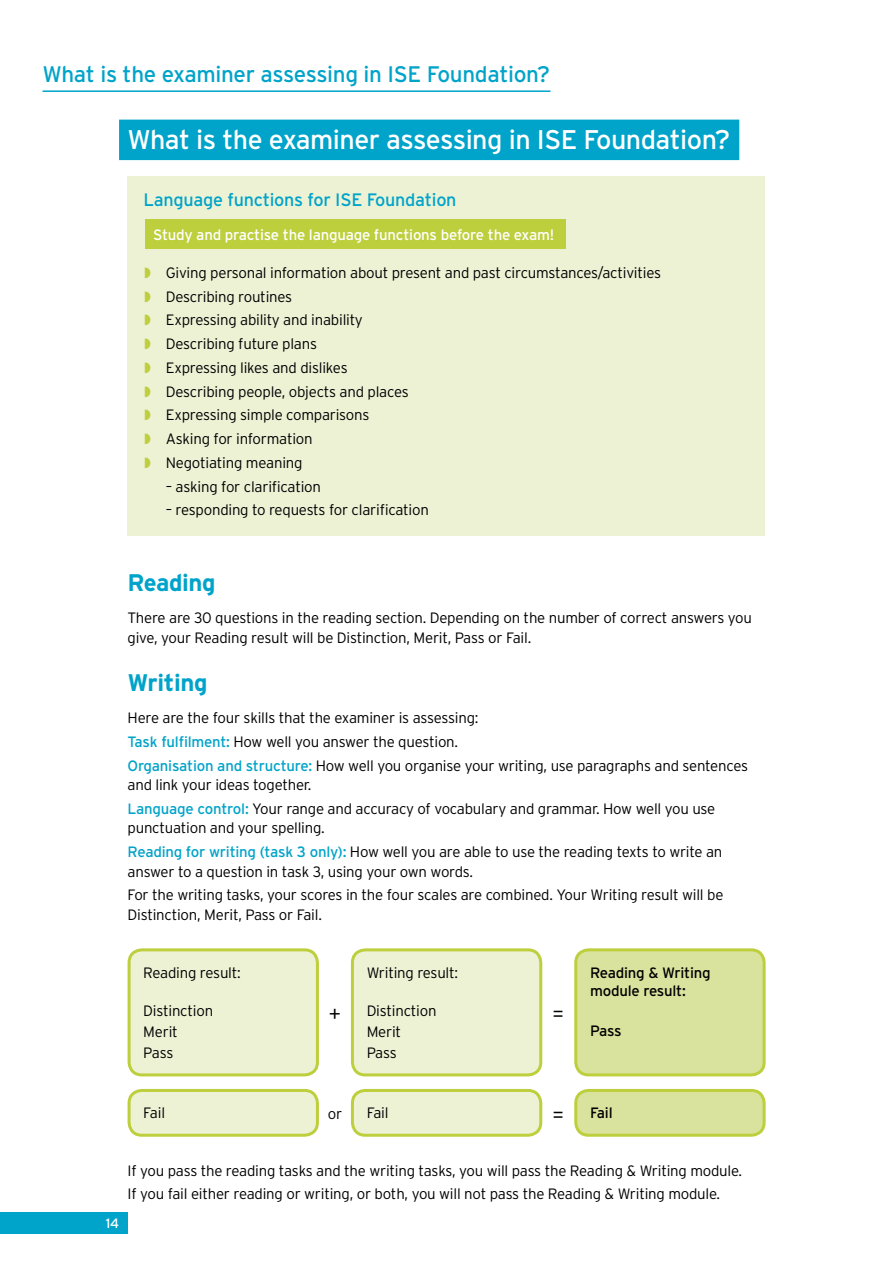
<style>
.page{position:relative;width:893px;height:1263px;background:#fff}
.page>*{position:absolute;margin:0;border:0;box-sizing:border-box;transform-origin:0 0}
.t1{font:27px "Interstate";letter-spacing:-.02em;color:#fff}
.t2{font:700 24px "Interstate";letter-spacing:-.015em;color:#00a3c9}
.t3{font:22.5px "Interstate";letter-spacing:-.015em;color:#00a3c9}
.t4{font:300 21px "Interstate";color:#000}
.t5{font:18px "Interstate";letter-spacing:-.015em;color:#00a3c9}
.t6{font:300 15px/23.7px "Interstate";letter-spacing:-.015em;color:#000}
.t7{font:15px "Interstate";letter-spacing:-.015em;color:#fff}
.t8{font:15px/18px "Interstate";letter-spacing:-.015em;color:#000}
.t9{font:13.5px "Interstate";color:#fff}
.s1{color:#bdcf3c}
.s2{font-weight:400;color:#00a3c9}
</style>
<div class="page">
<div style="left:0;top:1212px;width:128px;height:21px;background:#00a3c9"></div>
<div style="left:128px;top:176px;width:637px;height:360px;background:#edf2d5"></div>
<div style="left:119px;top:120px;width:620px;height:40px;background:#00a3c9"></div>
<div style="left:129px;top:950px;width:188px;height:125px;background:#edf2d5;border-radius:13px"></div>
<div style="left:128px;top:948px;width:191px;height:128px;border:3px solid #bdcf3c;border-radius:13px"></div>
<div style="left:129px;top:1090px;width:188px;height:45px;background:#edf2d5;border-radius:13px"></div>
<div style="left:128px;top:1089px;width:191px;height:48px;border:3px solid #bdcf3c;border-radius:13px"></div>
<div style="left:352px;top:950px;width:189px;height:125px;background:#edf2d5;border-radius:13px"></div>
<div style="left:351px;top:948px;width:191px;height:128px;border:3px solid #bdcf3c;border-radius:13px"></div>
<div style="left:352px;top:1090px;width:189px;height:45px;background:#edf2d5;border-radius:13px"></div>
<div style="left:351px;top:1089px;width:191px;height:48px;border:3px solid #bdcf3c;border-radius:13px"></div>
<div style="left:576px;top:950px;width:188px;height:125px;background:#dae39d;border-radius:13px"></div>
<div style="left:574px;top:948px;width:192px;height:128px;border:3px solid #bdcf3c;border-radius:13px"></div>
<div style="left:576px;top:1090px;width:188px;height:45px;background:#dae39d;border-radius:13px"></div>
<div style="left:574px;top:1089px;width:192px;height:48px;border:3px solid #bdcf3c;border-radius:13px"></div>
<div style="left:145px;top:219px;width:421px;height:30px;background:#bdcf3c"></div>
<hr style="left:43px;top:90px;width:507px;height:2px;background:#00a3c9">
<h3 class="t3" style="left:43px;top:61px;width:509px">What is the examiner assessing in ISE Foundation?</h3>
<h1 class="t1" style="left:128px;top:125px;width:604px">What is the examiner assessing in ISE Foundation?</h1>
<p class="t5" style="left:144px;top:190px;width:315px">Language functions for ISE Foundation</p>
<p class="t7" style="left:153px;top:226px;width:403px">Study and practise the language functions before the exam!</p>
<p class="t6" style="left:145px;top:261px;width:518px"><span class="s1">◗</span> Giving personal information about present and past circumstances/activities <span class="s1">◗</span> Describing routines<br><span class="s1">◗</span> Expressing ability and inability<br><span class="s1">◗</span> Describing future plans<br><span class="s1">◗</span> Expressing likes and dislikes<br><span class="s1">◗</span> Describing people, objects and places<br><span class="s1">◗</span> Expressing simple comparisons<br><span class="s1">◗</span> Asking for information<br><span class="s1">◗</span> Negotiating meaning</p>
<p class="t6" style="left:166px;top:474px;width:157px">– asking for clarification</p>
<p class="t6" style="left:166px;top:498px;width:265px">– responding to requests for clarification</p>
<h2 class="t2" style="left:128px;top:569px;width:90px">Reading</h2>
<p class="t6" style="left:128px;top:608px;width:626px;line-height:19.5px">There are 30 questions in the reading section. Depending on the number of correct answers you give, your Reading result will be Distinction, Merit, Pass or Fail.</p>
<h2 class="t2" style="left:128px;top:669px;width:82px">Writing</h2>
<p class="t6" style="left:128px;top:706px;width:622px">Here are the four skills that the examiner is assessing:<br><span class="s2">Task fulfilment:</span> How well you answer the question.<br><span class="s2">Organisation and structure:</span> How well you organise your writing, use paragraphs and sentences</p>
<p class="t6" style="left:128px;top:773px;width:589px">and link your ideas together.<br><span class="s2">Language control:</span> Your range and accuracy of vocabulary and grammar. How well you use</p>
<p class="t6" style="left:128px;top:816px;width:596px">punctuation and your spelling.<br><span class="s2">Reading for writing (task 3 only):</span> How well you are able to use the reading texts to write an</p>
<p class="t6" style="left:128px;top:859px;width:597px">answer to a question in task 3, using your own words.<br>For the writing tasks, your scores in the four scales are combined. Your Writing result will be</p>
<p class="t6" style="left:128px;top:902px;width:196px">Distinction, Merit, Pass or Fail.</p>
<p class="t6" style="left:143px;top:960px;width:99px">Reading result:</p>
<p class="t6" style="left:143px;top:1000px;width:71px;line-height:21px">Distinction<br>Merit<br>Pass</p>
<p class="t6" style="left:143px;top:1101px;width:23px">Fail</p>
<h3 class="t4" style="left:329px;top:1002px;width:14px">+</h3>
<p class="t6" style="left:367px;top:960px;width:93px">Writing result:</p>
<p class="t6" style="left:367px;top:1000px;width:71px;line-height:21px">Distinction<br>Merit<br>Pass</p>
<h3 class="t4" style="left:552px;top:1002px;width:14px">=</h3>
<p class="t8" style="left:590px;top:963px;width:122px">Reading &amp; Writing module result:</p>
<p class="t8" style="left:590px;top:1021px;width:33px">Pass</p>
<p class="t6" style="left:328px;top:1102px;width:16px">or</p>
<p class="t8" style="left:590px;top:1104px;width:24px">Fail</p>
<p class="t6" style="left:367px;top:1101px;width:23px">Fail</p>
<h3 class="t4" style="left:552px;top:1103px;width:14px">=</h3>
<p class="t9" style="left:106px;top:1215px;width:15px">14</p>
<p class="t6" style="left:128px;top:1158px;width:616px">If you pass the reading tasks and the writing tasks, you will pass the Reading &amp; Writing module.<br>If you fail either reading or writing, or both, you will not pass the Reading &amp; Writing module.</p>
</div>
